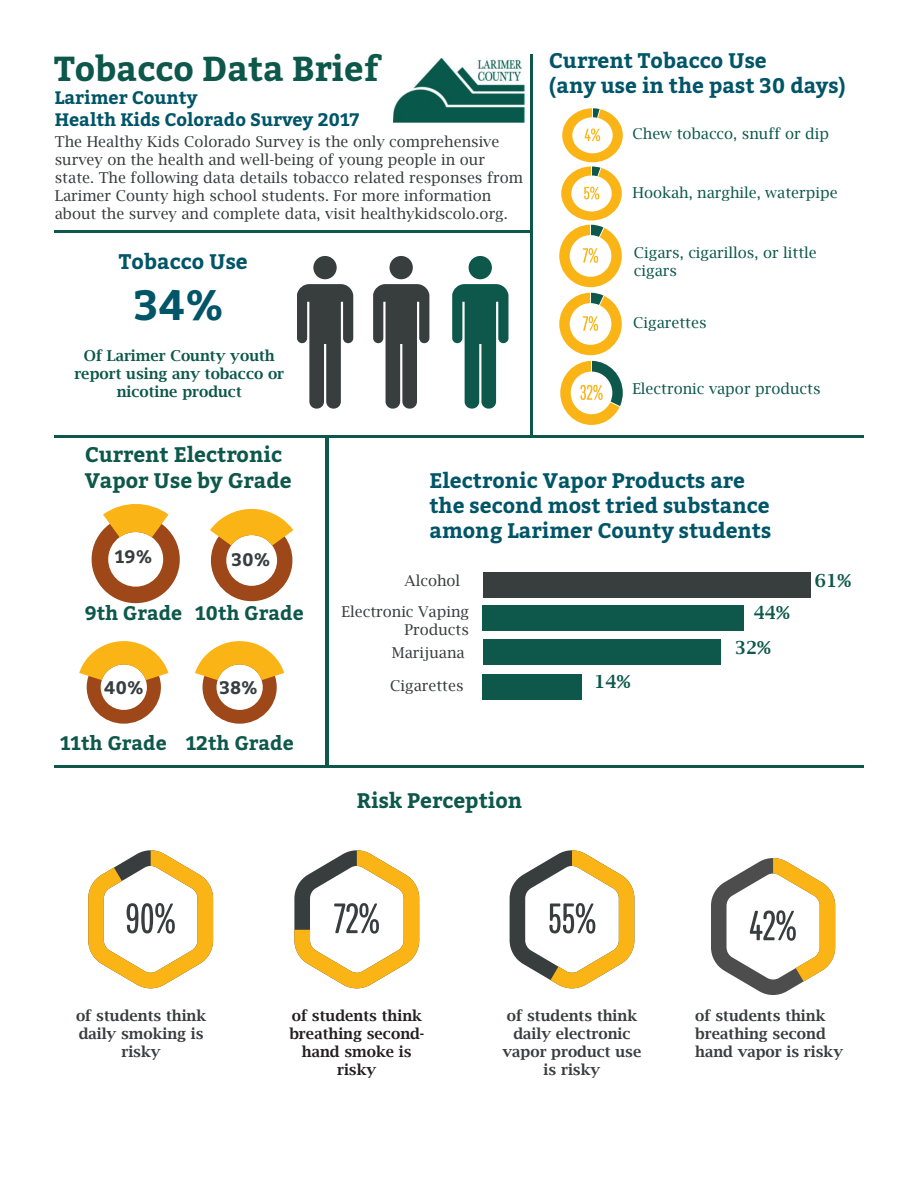
<style>
.page{position:relative;width:918px;height:1188px;background:#fff}
.page>*{position:absolute;margin:0;border:0;box-sizing:border-box;transform-origin:0 0}
.t1{font:700 42px "Bitter";color:#005568}
.t2{font:700 34.5px "Bitter";color:#0d584b}
.t3{font:700 21px/25.2px "Bitter";color:#005568}
.t4{font:700 21px/25.2px "Bitter";color:#0d584b}
.t5{font:700 19.5px "Bitter";color:#0d584b}
.t6{font:700 18px "Bitter";color:#005568}
.t7{font:600 18px "Lucida Bright";color:#0d584b}
.t8{font:700 18px "Bitter";color:#383d3d}
.t9{font:15px/18px "Lucida Bright";color:#383d3d}
.t10{font:600 15px/18px "Lucida Bright";color:#383d3d;text-align:center}
.t11{font:15px/18px "Lucida Bright";color:#0d584b}
.t12{font:600 15px/18px "Lucida Bright";color:#0d584b;text-align:center}
.t13{font:600 15px/18px "Lucida Bright";color:#231f20;text-align:center}
</style>
<div class="page">
<div style="left:313px;top:256px;width:24px;height:23px;background:#383d3d;border-radius:50%"></div>
<svg style="left:297px;top:284px;width:56px;height:125px"></svg>
<div style="left:390px;top:256px;width:23px;height:23px;background:#383d3d;border-radius:50%"></div>
<svg style="left:373px;top:284px;width:56px;height:125px"></svg>
<div style="left:469px;top:256px;width:23px;height:23px;background:#0d584b;border-radius:50%"></div>
<svg style="left:452px;top:284px;width:56px;height:125px"></svg>
<div style="left:483px;top:573px;width:327px;height:25px;background:#383d3d"></div>
<div style="left:483px;top:605px;width:261px;height:26px;background:#0d584b"></div>
<div style="left:483px;top:640px;width:237px;height:25px;background:#0d584b"></div>
<div style="left:483px;top:674px;width:99px;height:25px;background:#0d584b"></div>
<hr style="left:531px;top:54px;width:2px;height:384px;background:#0d584b">
<hr style="left:55px;top:436px;width:809px;height:2px;background:#0d584b">
<hr style="left:325px;top:438px;width:4px;height:327px;background:#0d584b">
<hr style="left:54px;top:765px;width:810px;height:3px;background:#0d584b">
<svg style="left:92px;top:504px;width:88px;height:99px"></svg>
<svg style="left:210px;top:508px;width:83px;height:93px"></svg>
<svg style="left:79px;top:641px;width:89px;height:83px"></svg>
<svg style="left:195px;top:641px;width:89px;height:83px"></svg>
<svg style="left:559px;top:293px;width:63px;height:62px"></svg>
<svg style="left:559px;top:108px;width:64px;height:179px"></svg>
<svg style="left:560px;top:361px;width:63px;height:64px"></svg>
<hr style="left:54px;top:231px;width:477px;height:2px;background:#0d584b">
<svg style="left:88px;top:850px;width:125px;height:138px"></svg>
<svg style="left:294px;top:850px;width:125px;height:138px"></svg>
<svg style="left:510px;top:850px;width:124px;height:138px"></svg>
<svg style="left:711px;top:858px;width:124px;height:137px"></svg>
<img style="left:394px;top:58px;width:131px;height:64px">
<p class="t2" style="left:54px;top:46px;width:327px">Tobacco Data Brief</p>
<p class="t6" style="left:55px;top:86px;width:144px">Larimer County</p>
<p class="t6" style="left:55px;top:108px;width:306px">Health Kids Colorado Survey 2017</p>
<p class="t9" style="left:55px;top:132px;width:470px">The Healthy Kids Colorado Survey is the only comprehensive survey on the health and well-being of young people in our state. The following data details tobacco related responses from Larimer County high school students. For more information about the survey and complete data, visit healthykidscolo.org.</p>
<p class="t3" style="left:119px;top:250px;width:130px">Tobacco Use</p>
<p class="t1" style="left:134px;top:278px;width:92px">34%</p>
<p class="t12" style="left:74px;top:347px;width:211px">Of Larimer County youth report using any tobacco or nicotine product</p>
<p class="t3" style="left:549px;top:48px;width:219px">Current Tobacco Use</p>
<p class="t3" style="left:549px;top:74px;width:298px">(any use in the past 30 days)</p>
<p class="t11" style="left:632px;top:124px;width:198px">Chew tobacco, snuff or dip</p>
<p class="t11" style="left:632px;top:183px;width:207px">Hookah, narghile, waterpipe</p>
<p class="t11" style="left:634px;top:244px;width:185px">Cigars, cigarillos, or little cigars</p>
<p class="t11" style="left:633px;top:314px;width:75px">Cigarettes</p>
<p class="t11" style="left:632px;top:380px;width:190px">Electronic vapor products</p>
<p class="t4" style="left:85px;top:443px;width:209px">Current Electronic<br>Vapor Use by Grade</p>
<p class="t8" style="left:115px;top:545px;width:39px">19%</p>
<p class="t8" style="left:231px;top:547px;width:41px">30%</p>
<p class="t5" style="left:85px;top:600px;width:99px">9th Grade</p>
<p class="t5" style="left:195px;top:600px;width:110px">10th Grade</p>
<p class="t8" style="left:104px;top:675px;width:41px">40%</p>
<p class="t8" style="left:219px;top:675px;width:40px">38%</p>
<p class="t5" style="left:60px;top:730px;width:108px">11th Grade</p>
<p class="t5" style="left:186px;top:730px;width:109px">12th Grade</p>
<p class="t3" style="left:429px;top:468px;width:343px">Electronic Vapor Products are the second most tried substance among Larimer County students</p>
<p class="t9" style="left:405px;top:572px;width:57px">Alcohol</p>
<p class="t9" style="left:342px;top:603px;width:129px;text-align:right">Electronic Vaping<br>Products</p>
<p class="t9" style="left:392px;top:643px;width:74px">Marijuana</p>
<p class="t9" style="left:390px;top:677px;width:75px">Cigarettes</p>
<p class="t7" style="left:594px;top:671px;width:38px">14%</p>
<p class="t7" style="left:754px;top:603px;width:38px">44%</p>
<p class="t7" style="left:735px;top:637px;width:38px">32%</p>
<p class="t7" style="left:815px;top:570px;width:38px">61%</p>
<p class="t4" style="left:357px;top:789px;width:167px">Risk Perception</p>
<p class="t10" style="left:76px;top:1007px;width:132px">of students think daily smoking is risky</p>
<p class="t13" style="left:289px;top:1007px;width:136px">of students think breathing second&shy;hand smoke is risky</p>
<p class="t10" style="left:502px;top:1007px;width:141px">of students think daily electronic vapor product use is risky</p>
<p class="t10" style="left:695px;top:1007px;width:149px;text-align:left">of students think breathing second hand vapor is risky</p>
</div>
